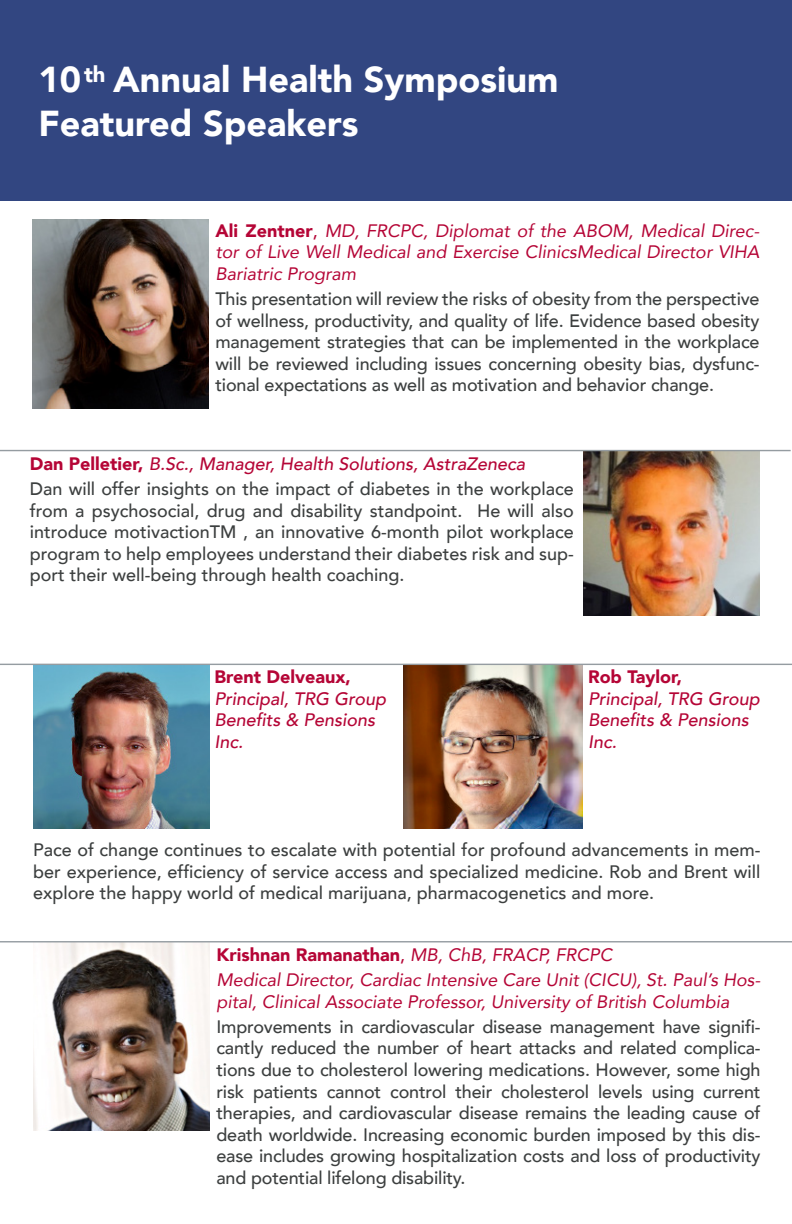
<style>
.page{position:relative;width:792px;height:1224px;background:#fff}
.page>*{position:absolute;margin:0;border:0;box-sizing:border-box;transform-origin:0 0}
.t1{font:900 36px "Avenir";color:#fff}
.t2{font:900 22px "Avenir";color:#fff}
.t3{font:500 18px/21.6px "Avenir";letter-spacing:-.01em;color:#3c3f3f;text-align:justify}
.t4{font:italic 18px/21.6px "Avenir";color:#b50536;text-align:justify}
.t5{font:italic 500 18px/21.6px "Avenir";color:#b50536}
.t6{font:900 18px "Avenir";color:#b50536}
.s1{font-weight:900;font-style:normal}
.s2{font-weight:500;font-style:normal}
.s3{font-weight:500}
.s4{font-weight:400;font-style:italic}
</style>
<div class="page">
<div style="left:0;top:0;width:792px;height:201px;background:#324681"></div>
<img style="left:32px;top:219px;width:176px;height:190px">
<img style="left:584px;top:452px;width:176px;height:163px">
<img style="left:34px;top:665px;width:176px;height:163px">
<img style="left:403px;top:665px;width:179px;height:163px">
<img style="left:33px;top:943px;width:176px;height:187px">
<hr style="left:0;top:450px;width:791px;height:1px;background:#959ca1">
<hr style="left:0;top:664px;width:792px;height:1px;background:#959ca1">
<hr style="left:0;top:941px;width:792px;height:1px;background:#959ca1">
<p class="t1" style="left:39px;top:49px;width:521px">10 Annual Health Symposium</p>
<p class="t1" style="left:39px;top:92px;width:322px">Featured Speakers</p>
<p class="t2" style="left:84px;top:56px;width:23px">th</p>
<p class="t4" style="left:216px;top:220px;width:546px"><span class="s1">Ali Zentner</span><span class="s2">,</span> MD, FRCPC, Diplomat of the ABOM, Medical Direc&shy;tor of Live Well Medical and Exercise ClinicsMedical Director VIHA Bariatric Program</p>
<p class="t3" style="left:216px;top:287px;width:546px">This presentation will review the risks of obesity from the perspective of wellness, productivity, and quality of life. Evidence based obesity management strategies that can be implemented in the workplace will be reviewed including issues concerning obesity bias, dysfunc&shy;tional expectations as well as motivation and behavior change.</p>
<p class="t5" style="left:30px;top:453px;width:497px"><span class="s1">Dan Pelletier,</span> B.Sc., Manager, Health Solutions, AstraZeneca</p>
<p class="t3" style="left:30px;top:477px;width:546px">Dan will offer insights on the impact of diabetes in the workplace from a psychosocial, drug and disability standpoint. He will also introduce motivactionTM , an innovative 6-month pilot workplace program to help employees understand their diabetes risk and sup&shy;port their well-being through health coaching.</p>
<p class="t6" style="left:215px;top:661px;width:138px">Brent Delveaux,</p>
<p class="t5" style="left:215px;top:688px;width:173px">Principal, TRG Group<br>Benefits &amp; Pensions<br>Inc.</p>
<p class="t6" style="left:588px;top:661px;width:96px">Rob Taylor,</p>
<p class="t5" style="left:588px;top:688px;width:173px">Principal, TRG Group<br>Benefits &amp; Pensions<br>Inc.</p>
<p class="t3" style="left:33px;top:838px;width:729px">Pace of change continues to escalate with potential for profound advancements in mem&shy;ber experience, efficiency of service access and specialized medicine. Rob and Brent will explore the happy world of medical marijuana, pharmacogenetics and more.</p>
<p class="t6" style="left:216px;top:939px;width:398px">Krishnan Ramanathan<span class="s3">,</span> <span class="s4">MB, ChB, FRACP, FRCPC</span></p>
<p class="t4" style="left:216px;top:969px;width:546px">Medical Director, Cardiac Intensive Care Unit (CICU), St. Paul’s Hos&shy;pital, Clinical Associate Professor, University of British Columbia</p>
<p class="t3" style="left:216px;top:1015px;width:546px">Improvements in cardiovascular disease management have signifi&shy;cantly reduced the number of heart attacks and related complica&shy;tions due to cholesterol lowering medications. However, some high risk patients cannot control their cholesterol levels using current therapies, and cardiovascular disease remains the leading cause of death worldwide. Increasing economic burden imposed by this dis&shy;ease includes growing hospitalization costs and loss of productivity and potential lifelong disability.</p>
</div>
